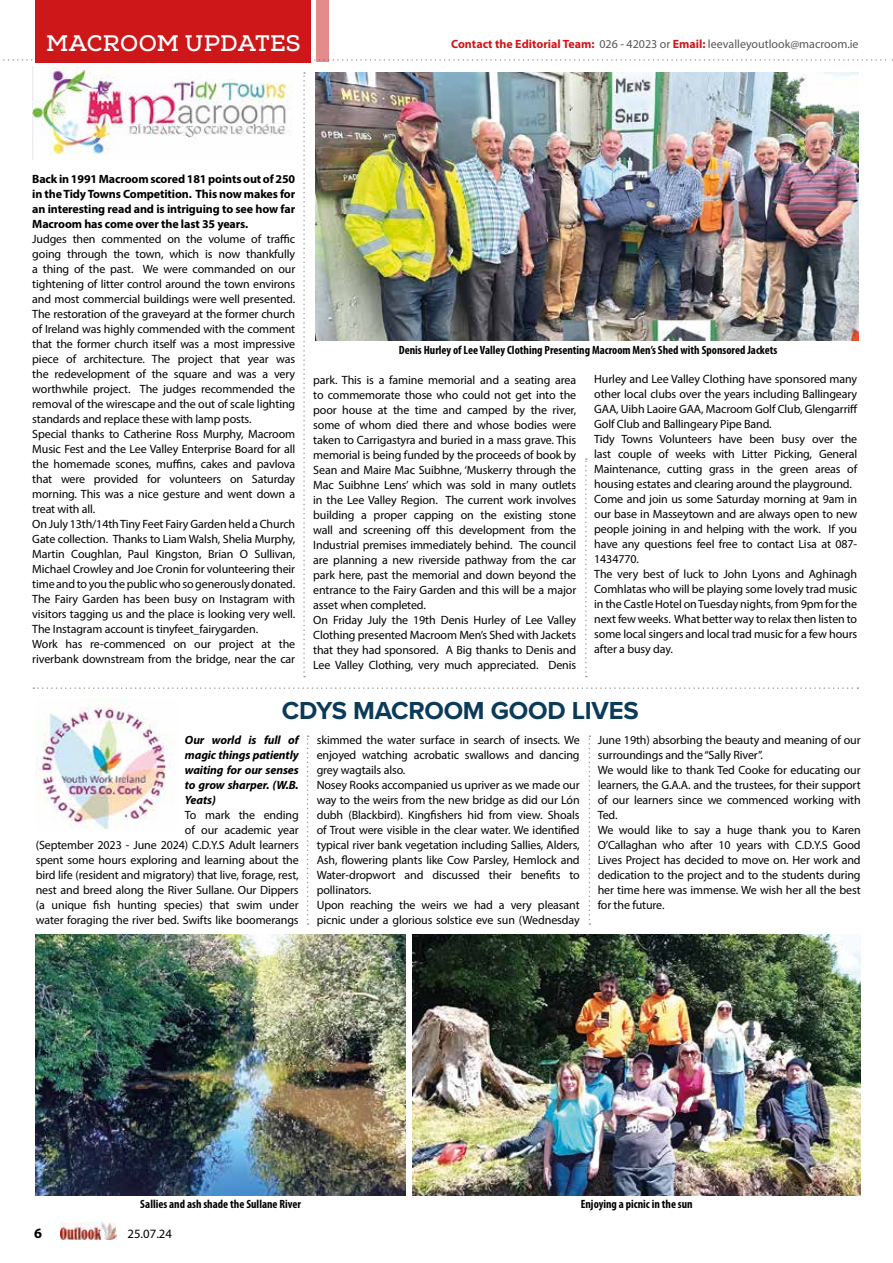
<style>
.page{position:relative;width:893px;height:1263px;background:#fff}
.page>*{position:absolute;margin:0;border:0;box-sizing:border-box;transform-origin:0 0}
.t1{font:700 25.5px "Proxima Nova";letter-spacing:-.01em;color:#0b3b59}
.t2{font:22.5px "Nexa Slab Bold FREE";letter-spacing:.015em;color:#fff}
.t3{font:700 14.25px "Myriad Pro";color:#000}
.t4{font:12.75px "Myriad Pro";color:#000}
.t5{font:12px/15px "Myriad Pro";letter-spacing:-.01em;color:#000}
.t6{font:700 12px/15px "Myriad Pro";letter-spacing:-.01em;color:#000;text-align:justify}
.t7{font:700 condensed 12px "Myriad Pro";color:#000}
.t8{font:italic 700 12px/15px "Myriad Pro";letter-spacing:-.01em;color:#000;text-align:justify}
.t9{font:12px "Myriad Pro";color:#575756}
.s1{font-weight:700;color:#cd1719}
</style>
<div class="page">
<img style="left:60px;top:1223px;width:57px;height:17px">
<svg style="left:3px;top:59px;width:890px;height:2px"></svg>
<div style="left:35px;top:0;width:275px;height:62px;background:#cd1719"></div>
<div style="left:316px;top:0;width:12px;height:62px;background:#e68b8c"></div>
<svg style="left:303px;top:72px;width:2px;height:605px"></svg>
<img style="left:32px;top:67px;width:260px;height:92px">
<img style="left:315px;top:72px;width:543px;height:268px">
<svg style="left:585px;top:458px;width:2px;height:219px"></svg>
<svg style="left:33px;top:687px;width:825px;height:2px"></svg>
<svg style="left:307px;top:735px;width:2px;height:190px"></svg>
<svg style="left:589px;top:735px;width:1px;height:190px"></svg>
<img style="left:36px;top:934px;width:370px;height:261px">
<img style="left:413px;top:934px;width:448px;height:262px">
<img style="left:36px;top:699px;width:134px;height:130px">
<h2 class="t2" style="left:46px;top:30px;width:256px">MACROOM UPDATES</h2>
<p class="t9" style="left:451px;top:37px;width:409px"><span class="s1">Contact the Editorial Team:</span> 026 - 42023 or <span class="s1">Email:</span> leevalleyoutlook@macroom.ie</p>
<p class="t6" style="left:32px;top:171px;width:264px">Back in 1991 Macroom scored 181 points out of 250 in the Tidy Towns Competition. This now makes for an interesting read and is intriguing to see how far Macroom has come over the last 35 years.</p>
<p class="t5" style="left:32px;top:231px;width:264px">Judges then commented on the volume of traffic going through the town, which is now thankfully a thing of the past. We were commanded on our tightening of litter control around the town environs and most commercial buildings were well presented.<br>The restoration of the graveyard at the former church of Ireland was highly commended with the comment that the former church itself was a most impressive piece of architecture. The project that year was the redevelopment of the square and was a very worthwhile project. The judges recommended the removal of the wirescape and the out of scale lighting standards and replace these with lamp posts.<br>Special thanks to Catherine Ross Murphy, Macroom Music Fest and the Lee Valley Enterprise Board for all the homemade scones, muffins, cakes and pavlova that were provided for volunteers on Saturday morning. This was a nice gesture and went down a treat with all.<br>On July 13th/14th Tiny Feet Fairy Garden held a Church Gate collection. Thanks to Liam Walsh, Shelia Murphy, Martin Coughlan, Paul Kingston, Brian O Sullivan, Michael Crowley and Joe Cronin for volunteering their time and to you the public who so generously donated.<br>The Fairy Garden has been busy on Instagram with visitors tagging us and the place is looking very well.<br>The Instagram account is tinyfeet_fairygarden.<br>Work has re-commenced on our project at the riverbank downstream from the bridge, near the car</p>
<p class="t7" style="left:399px;top:342px;width:380px">Denis Hurley of Lee Valley Clothing Presenting Macroom Men’s Shed with Sponsored Jackets</p>
<p class="t5" style="left:313px;top:372px;width:264px">park. This is a famine memorial and a seating area to commemorate those who could not get into the poor house at the time and camped by the river, some of whom died there and whose bodies were taken to Carrigastyra and buried in a mass grave. This memorial is being funded by the proceeds of book by Sean and Maire Mac Suibhne, ‘Muskerry through the Mac Suibhne Lens’ which was sold in many outlets in the Lee Valley Region. The current work involves building a proper capping on the existing stone wall and screening off this development from the Industrial premises immediately behind. The council are planning a new riverside pathway from the car park here, past the memorial and down beyond the entrance to the Fairy Garden and this will be a major asset when completed.<br>On Friday July the 19th Denis Hurley of Lee Valley Clothing presented Macroom Men’s Shed with Jackets that they had sponsored. A Big thanks to Denis and Lee Valley Clothing, very much appreciated. Denis</p>
<p class="t5" style="left:594px;top:371px;width:265px">Hurley and Lee Valley Clothing have sponsored many other local clubs over the years including Ballingeary GAA, Uibh Laoire GAA, Macroom Golf Club, Glengarriff Golf Club and Ballingeary Pipe Band.<br>Tidy Towns Volunteers have been busy over the last couple of weeks with Litter Picking, General Maintenance, cutting grass in the green areas of housing estates and clearing around the playground.<br>Come and join us some Saturday morning at 9am in our base in Masseytown and are always open to new people joining in and helping with the work. If you have any questions feel free to contact Lisa at 087- 1434770.<br>The very best of luck to John Lyons and Aghinagh Comhlatas who will be playing some lovely trad music in the Castle Hotel on Tuesday nights, from 9pm for the next few weeks. What better way to relax then listen to some local singers and local trad music for a few hours after a busy day.</p>
<h1 class="t1" style="left:282px;top:691px;width:358px">CDYS MACROOM GOOD LIVES</h1>
<p class="t8" style="left:185px;top:732px;width:115px">Our world is full of magic things patiently waiting for our senses to grow sharper. (W.B.<br>Yeats)</p>
<p class="t5" style="left:36px;top:808px;width:264px;text-align:right">To mark the ending<br>of our academic year<br>(September 2023 - June 2024) C.D.Y.S Adult learners spent some hours exploring and learning about the bird life (resident and migratory) that live, forage, rest, nest and breed along the River Sullane. Our Dippers (a unique fish hunting species) that swim under water foraging the river bed. Swifts like boomerangs</p>
<p class="t5" style="left:317px;top:733px;width:264px">skimmed the water surface in search of insects. We enjoyed watching acrobatic swallows and dancing grey wagtails also.<br>Nosey Rooks accompanied us upriver as we made our way to the weirs from the new bridge as did our Lón dubh (Blackbird). Kingfishers hid from view. Shoals of Trout were visible in the clear water. We identified typical river bank vegetation including Sallies, Alders, Ash, flowering plants like Cow Parsley, Hemlock and Water-dropwort and discussed their benefits to pollinators.<br>Upon reaching the weirs we had a very pleasant picnic under a glorious solstice eve sun (Wednesday</p>
<p class="t5" style="left:598px;top:733px;width:264px">June 19th) absorbing the beauty and meaning of our surroundings and the “Sally River”.<br>We would like to thank Ted Cooke for educating our learners, the G.A.A. and the trustees, for their support of our learners since we commenced working with Ted.<br>We would like to say a huge thank you to Karen O’Callaghan who after 10 years with C.D.Y.S Good Lives Project has decided to move on. Her work and dedication to the project and to the students during her time here was immense. We wish her all the best for the future.</p>
<p class="t7" style="left:140px;top:1196px;width:162px">Sallies and ash shade the Sullane River</p>
<p class="t7" style="left:581px;top:1197px;width:114px">Enjoying a picnic in the sun</p>
<p class="t3" style="left:34px;top:1224px;width:9px">6</p>
<p class="t4" style="left:128px;top:1226px;width:46px">25.07.24</p>
</div>
